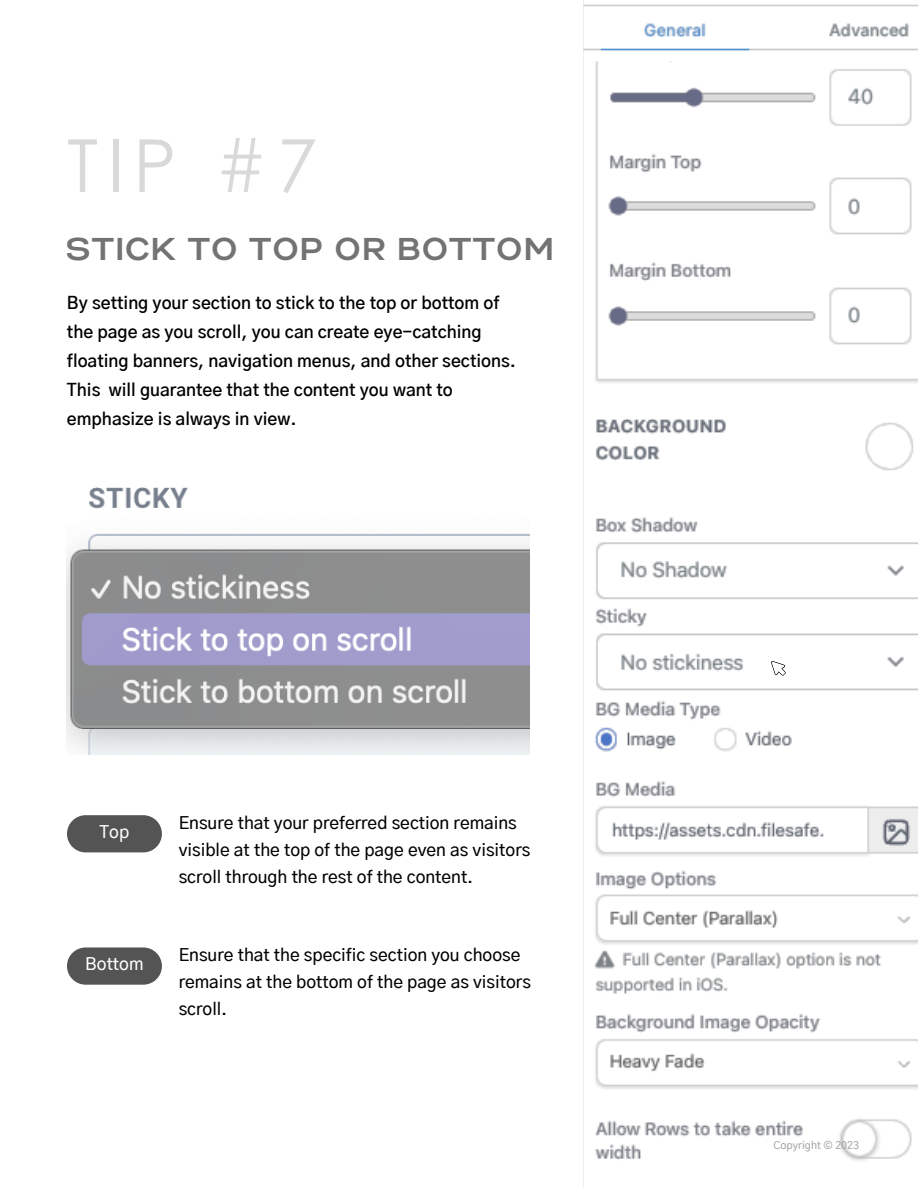
<style>
.page{position:relative;width:918px;height:1188px;background:#fff}
.page>*{position:absolute;margin:0;border:0;box-sizing:border-box;transform-origin:0 0}
.t1{font:73.05px "Century Gothic";color:#d9d9d9}
.t2{font:700 31.5px "Gabriel Sans";letter-spacing:.06em;color:#737373}
.t3{font:600 17.25px/29.1px "Gothic A1";color:#000}
.t4{font:500 17.25px/26.8px "Gothic A1";color:#000}
.t5{font:500 17.25px "Gothic A1";color:#fff}
.t6{font:500 10.5px "Gothic A1";color:#a6a6a6}
</style>
<div class="page">
<div style="left:67px;top:815px;width:95px;height:37px;background:#545454;border-radius:19px"></div>
<img style="left:67px;top:487px;width:462px;height:267px">
<img style="left:584px;top:4px;width:334px;height:1157px">
<div style="left:67px;top:947px;width:95px;height:38px;background:#545454;border-radius:19px"></div>
<svg style="left:771px;top:661px;width:15px;height:15px"></svg>
<p class="t1" style="left:67px;top:119px;width:252px">TIP #7</p>
<p class="t2" style="left:67px;top:235px;width:489px">STICK TO TOP OR BOTTOM</p>
<p class="t3" style="left:67px;top:289px;width:451px">By setting your section to stick to the top or bottom of the page as you scroll, you can create eye-catching floating banners, navigation menus, and other sections.<br>This will guarantee that the content you want to emphasize is always in view.</p>
<p class="t5" style="left:100px;top:824px;width:31px">Top</p>
<p class="t4" style="left:179px;top:810px;width:353px">Ensure that your preferred section remains visible at the top of the page even as visitors scroll through the rest of the content.</p>
<p class="t5" style="left:85px;top:956px;width:60px">Bottom</p>
<p class="t4" style="left:179px;top:942px;width:354px">Ensure that the specific section you choose remains at the bottom of the page as visitors scroll.</p>
<p class="t6" style="left:774px;top:1141px;width:87px">Copyright © 2023</p>
</div>
